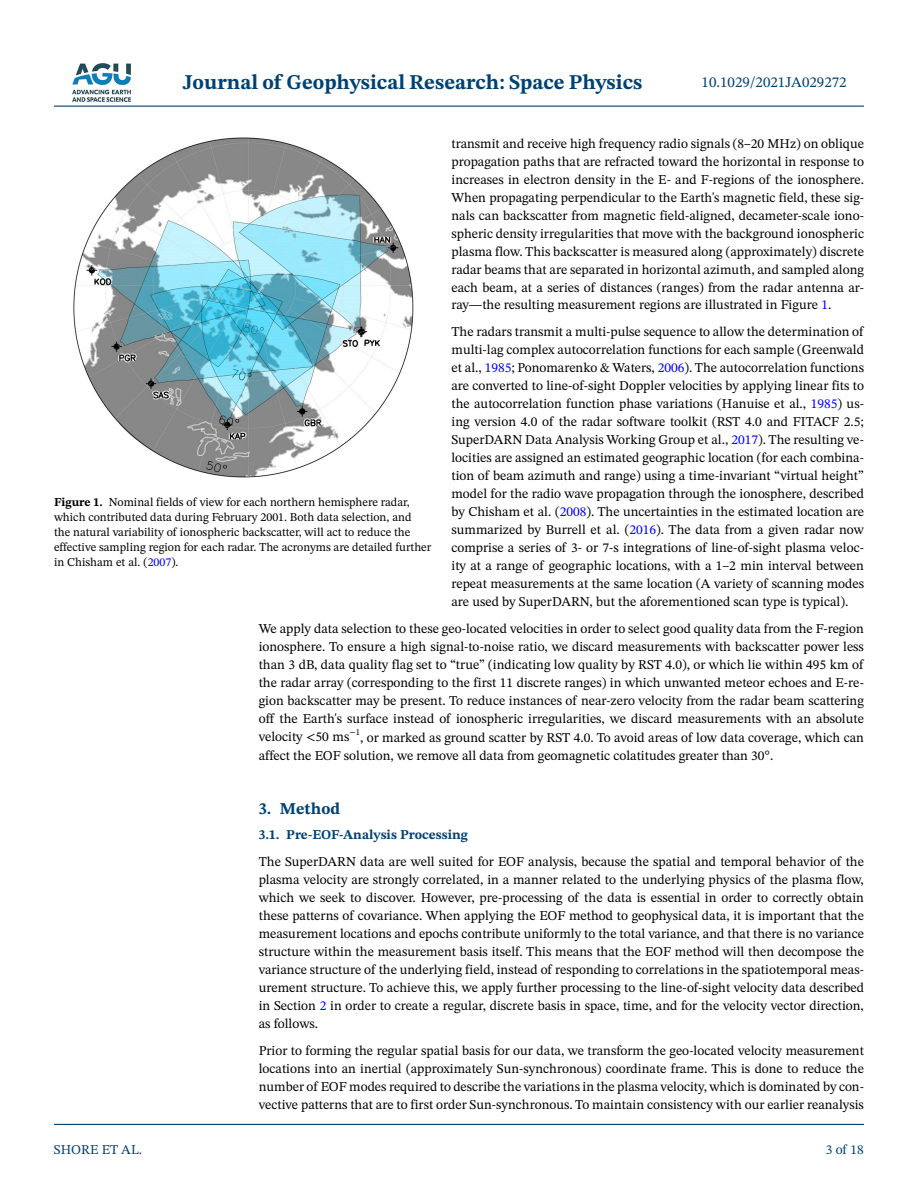
<style>
.page{position:relative;width:918px;height:1188px;background:#fff}
.page>*{position:absolute;margin:0;border:0;box-sizing:border-box;transform-origin:0 0}
.t1{font:700 21px "STIX Two Text";color:#004174}
.t2{font:700 16.5px "STIX Two Text";color:#004174}
.t3{font:15px "STIX Two Text";color:#004174}
.t4{font:13.5px/18px "STIX Two Text";color:#000;text-align:justify}
.t5{font:700 13.5px "STIX Two Text";color:#004174}
.t6{font:13.5px "STIX Two Text";color:#004174}
.t7{font:12px/15px "STIX Two Text";color:#000}
.s1{color:#00f}
.s2{font-weight:700}
</style>
<div class="page">
<hr style="left:54px;top:106px;width:810px;height:1px;background:#004174">
<hr style="left:54px;top:1124px;width:810px;height:1px;background:#004174">
<img style="left:72px;top:63px;width:59px;height:39px">
<img style="left:74px;top:137px;width:340px;height:340px">
<h1 class="t1" style="left:183px;top:67px;width:461px">Journal of Geophysical Research: Space Physics</h1>
<p class="t3" style="left:702px;top:72px;width:146px">10.1029/2021JA029272</p>
<p class="t4" style="left:452px;top:134px;width:414px">transmit and receive high frequency radio signals (8–20 MHz) on oblique propagation paths that are refracted toward the horizontal in response to increases in electron density in the E- and F-regions of the ionosphere.<br>When propagating perpendicular to the Earth's magnetic field, these sig&shy;nals can backscatter from magnetic field-aligned, decameter-scale iono&shy;spheric density irregularities that move with the background ionospheric plasma flow. This backscatter is measured along (approximately) discrete radar beams that are separated in horizontal azimuth, and sampled along each beam, at a series of distances (ranges) from the radar antenna ar&shy;ray—the resulting measurement regions are illustrated in Figure <span class="s1">1</span>.</p>
<p class="t4" style="left:451px;top:323px;width:414px">The radars transmit a multi-pulse sequence to allow the determination of multi-lag complex autocorrelation functions for each sample (Greenwald et al., <span class="s1">1985</span>; Ponomarenko &amp; Waters, <span class="s1">2006</span>). The autocorrelation functions are converted to line-of-sight Doppler velocities by applying linear fits to the autocorrelation function phase variations (Hanuise et al., <span class="s1">1985</span>) us&shy;ing version 4.0 of the radar software toolkit (RST 4.0 and FITACF 2.5; SuperDARN Data Analysis Working Group et al., <span class="s1">2017</span>). The resulting ve&shy;locities are assigned an estimated geographic location (for each combina&shy;tion of beam azimuth and range) using a time-invariant “virtual height” model for the radio wave propagation through the ionosphere, described by Chisham et al. (<span class="s1">2008</span>). The uncertainties in the estimated location are summarized by Burrell et al. (<span class="s1">2016</span>). The data from a given radar now comprise a series of 3- or 7-s integrations of line-of-sight plasma veloc&shy;ity at a range of geographic locations, with a 1–2 min interval between repeat measurements at the same location (A variety of scanning modes are used by SuperDARN, but the aforementioned scan type is typical).</p>
<p class="t4" style="left:259px;top:620px;width:607px">We apply data selection to these geo-located velocities in order to select good quality data from the F-region ionosphere. To ensure a high signal-to-noise ratio, we discard measurements with backscatter power less than 3 dB, data quality flag set to “true” (indicating low quality by RST 4.0), or which lie within 495 km of the radar array (corresponding to the first 11 discrete ranges) in which unwanted meteor echoes and E-re&shy;gion backscatter may be present. To reduce instances of near-zero velocity from the radar beam scattering off the Earth's surface instead of ionospheric irregularities, we discard measurements with an absolute velocity &lt;50 ms<sup>−1</sup>, or marked as ground scatter by RST 4.0. To avoid areas of low data coverage, which can affect the EOF solution, we remove all data from geomagnetic colatitudes greater than 30°.</p>
<p class="t2" style="left:259px;top:796px;width:83px">3. Method</p>
<p class="t5" style="left:259px;top:825px;width:211px">3.1. Pre-EOF-Analysis Processing</p>
<p class="t4" style="left:259px;top:852px;width:607px">The SuperDARN data are well suited for EOF analysis, because the spatial and temporal behavior of the plasma velocity are strongly correlated, in a manner related to the underlying physics of the plasma flow, which we seek to discover. However, pre-processing of the data is essential in order to correctly obtain these patterns of covariance. When applying the EOF method to geophysical data, it is important that the measurement locations and epochs contribute uniformly to the total variance, and that there is no variance structure within the measurement basis itself. This means that the EOF method will then decompose the variance structure of the underlying field, instead of responding to correlations in the spatiotemporal meas&shy;urement structure. To achieve this, we apply further processing to the line-of-sight velocity data described in Section <span class="s1">2</span> in order to create a regular, discrete basis in space, time, and for the velocity vector direction, as follows.</p>
<p class="t4" style="left:259px;top:1041px;width:607px">Prior to forming the regular spatial basis for our data, we transform the geo-located velocity measurement locations into an inertial (approximately Sun-synchronous) coordinate frame. This is done to reduce the number of EOF modes required to describe the variations in the plasma velocity, which is dominated by con&shy;vective patterns that are to first order Sun-synchronous. To maintain consistency with our earlier reanalysis</p>
<p class="t7" style="left:54px;top:495px;width:379px"><span class="s2">Figure 1.</span> Nominal fields of view for each northern hemisphere radar, which contributed data during February 2001. Both data selection, and<br>the natural variability of ionospheric backscatter, will act to reduce the effective sampling region for each radar. The acronyms are detailed further in Chisham et al. (<span class="s1">2007</span>).</p>
<p class="t6" style="left:54px;top:1140px;width:90px">SHORE ET AL.</p>
<p class="t6" style="left:826px;top:1140px;width:40px">3 of 18</p>
</div>
